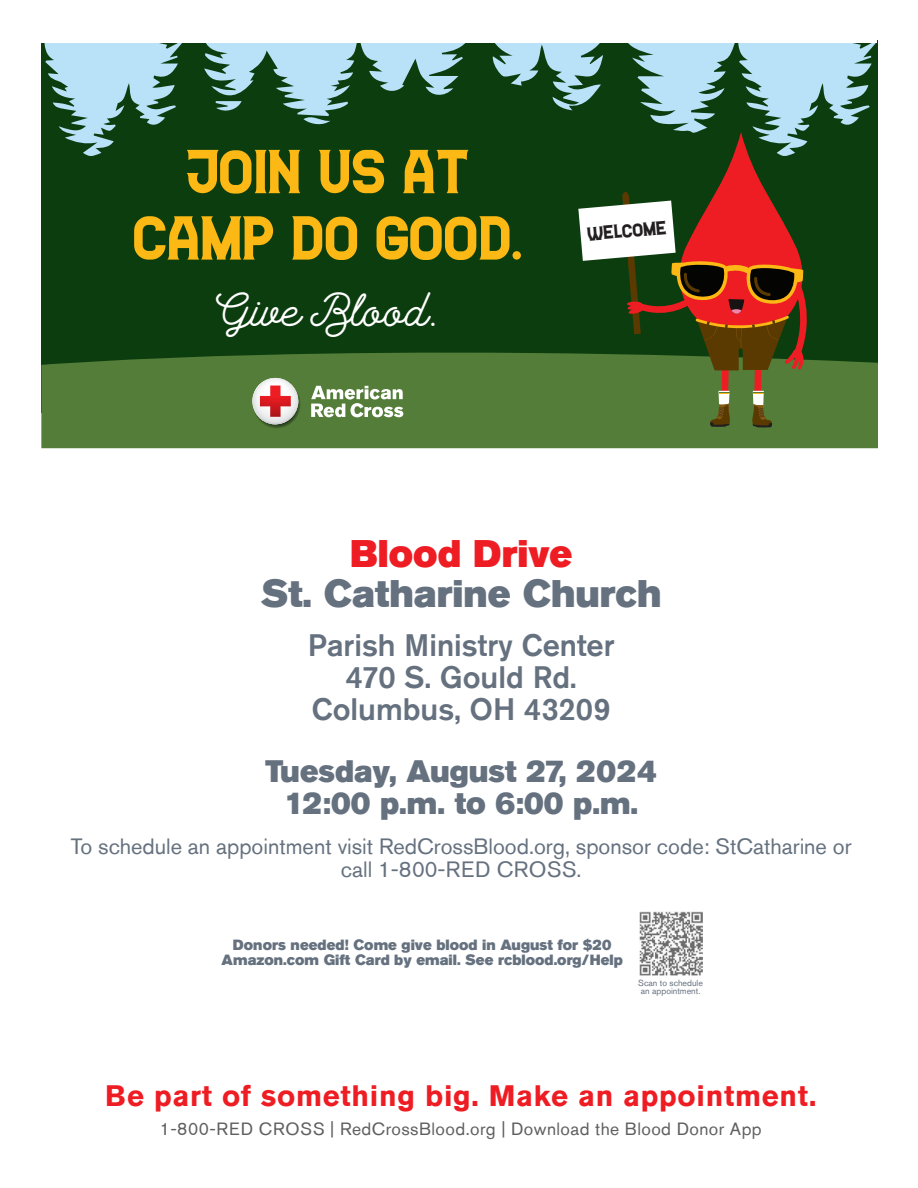
<style>
.page{position:relative;width:918px;height:1188px;background:#fff}
.page>*{position:absolute;margin:0;border:0;box-sizing:border-box;transform-origin:0 0}
.t1{font:63.45px/66.4px "Casino Flat";color:#fcb814;text-align:center}
.t2{font:45.75px "Hanley Pro Monoline";color:#fff}
.t3{font:38.4px/39.5px "Akzidenz Grotesk Std Super";color:#65717f;text-align:center}
.t4{font:500 30.9px/32px "Akzidenz Grotesk Std";color:#65717f;text-align:center}
.t5{font:30.9px/32px "Akzidenz Grotesk Std Super";color:#65717f;text-align:center}
.t6{font:700 29.55px "Akzidenz Grotesk Std";letter-spacing:.025em;color:#ee1d23}
.t7{font:22.05px/22.8px "Akzidenz Grotesk Std";color:#65717f;text-align:center}
.t8{font:19.5px "Casino Flat";color:#231f20}
.t9{font:17.7px "Akzidenz Grotesk Std";letter-spacing:.025em;color:#605e5f}
.t10{font:14.7px/14.7px "Akzidenz Grotesk Std Super";color:#65717f;text-align:center}
.t11{font:8.85px/7.8px "Akzidenz Grotesk Std";color:#65717f}
.s1{color:#ee1d23}
</style>
<div class="page">
<svg style="left:42px;top:40px;width:836px;height:201px;fill:#0c3d0f"></svg>
<div style="left:41px;top:182px;width:836px;height:231px;background:#0c3d0f"></div>
<svg style="left:42px;top:339px;width:836px;height:109px;fill:#537d38"></svg>
<svg style="left:251px;top:377px;width:50px;height:52px"></svg>
<svg style="left:311px;top:386px;width:92px;height:31px"></svg>
<hr style="left:41px;top:40px;width:1px;height:481px;background:#fff">
<hr style="left:41px;top:40px;width:836px;height:3px;background:#fff">
<svg style="left:578px;top:132px;width:240px;height:296px"></svg>
<hr style="left:627px;top:302px;width:15px;height:4px;background:#ee1d23;border-radius:50%">
<img style="left:639px;top:912px;width:63px;height:63px">
<p class="t1" style="left:133px;top:141px;width:390px">JOIN US AT<br>CAMP DO GOOD.</p>
<p class="t2" style="left:216px;top:278px;width:225px">Give Blood.</p>
<p class="t8" style="left:587px;top:227px;width:81px;rotate:-5deg">WELCOME</p>
<p class="t3" style="left:261px;top:534px;width:402px"><span class="s1">Blood Drive<br></span>St. Catharine Church</p>
<p class="t4" style="left:308px;top:628px;width:308px">Parish Ministry Center<br>470 S. Gould Rd.<br>Columbus, OH 43209</p>
<p class="t5" style="left:266px;top:755px;width:393px">Tuesday, August 27, 2024<br>12:00 p.m. to 6:00 p.m.</p>
<p class="t7" style="left:71px;top:835px;width:782px">To schedule an appointment visit RedCrossBlood.org, sponsor code: StCatharine or call 1-800-RED CROSS.</p>
<p class="t10" style="left:222px;top:938px;width:403px">Donors needed! Come give blood in August for $20<br>Amazon.com Gift Card by email. See rcblood.org/Help</p>
<p class="t11" style="left:638px;top:979px;width:66px">Scan to schedule an appointment.</p>
<p class="t6" style="left:105px;top:1079px;width:713px">Be part of something big. Make an appointment.</p>
<p class="t9" style="left:160px;top:1118px;width:604px">1-800-RED CROSS | RedCrossBlood.org | Download the Blood Donor App</p>
</div>
